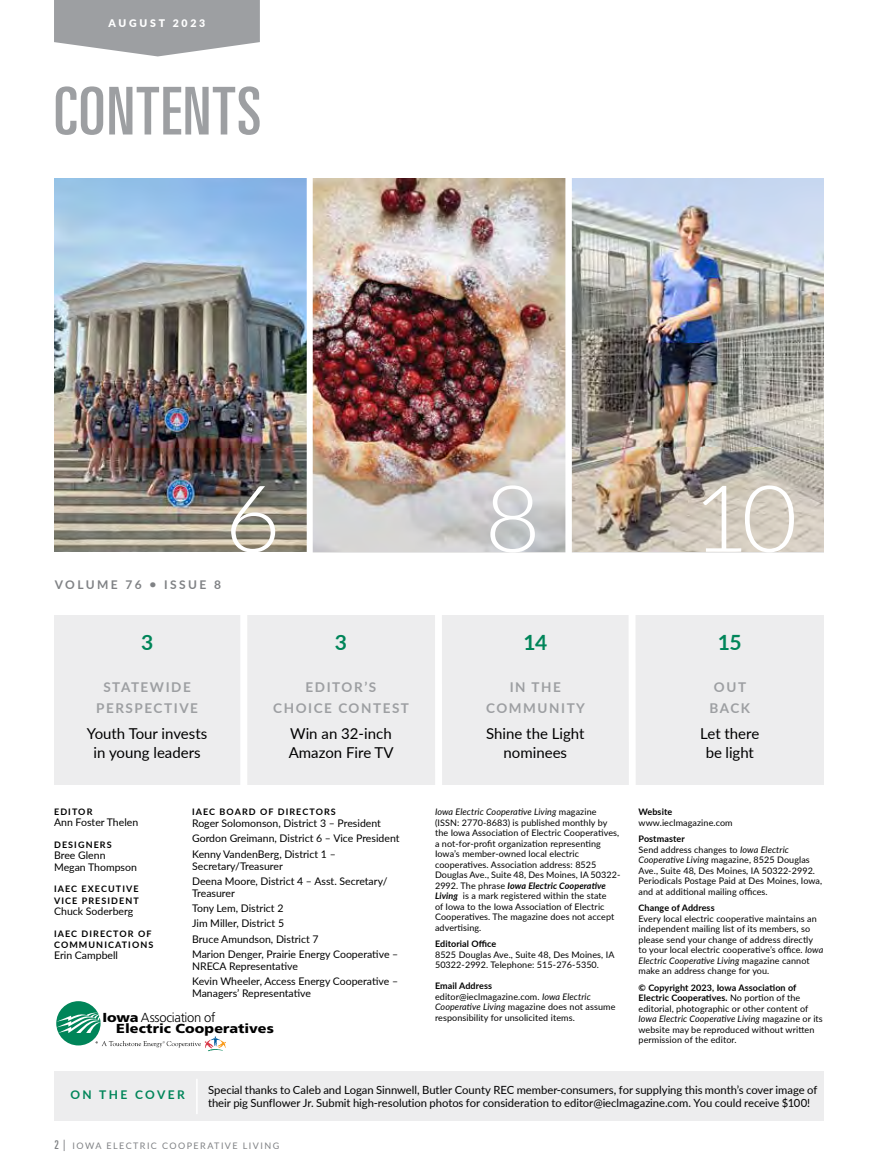
<style>
.page{position:relative;width:878px;height:1175px;background:#fff}
.page>*{position:absolute;margin:0;border:0;box-sizing:border-box;transform-origin:0 0}
.t1{font:300 92.7px "Lato";color:#fff;scale:1.04 1}
.t2{font:ultra-condensed 66px "Univers LT Std";letter-spacing:.02em;color:#9d9fa2}
.t3{font:700 21px "Lato";color:#008559}
.t4{font:15px/19.5px "Lato";color:#000;text-align:center}
.t5{font:700 13.5px/21px "Lato";letter-spacing:.115em;color:#9d9fa2;text-align:center}
.t6{font:900 13.05px/10.9px "Frutiger";letter-spacing:.005em;color:#000;scale:1.1 1}
.t7{font:700 12px "Lato";letter-spacing:.2em;color:#808285}
.t8{font:700 12px "Lato";letter-spacing:.2em;color:#008559}
.t9{font:11.25px/13.5px "Lato";letter-spacing:-.005em;color:#000}
.t10{font:10.5px/15.3px "Lato";color:#000}
.t11{font:900 10.5px "Lato";letter-spacing:.26em;color:#fff}
.t12{font:9px/10.5px "Lato";letter-spacing:.01em;color:#000}
.t13{font:700 9px/11.2px "Lato";letter-spacing:.12em;color:#000}
.t14{font:700 9px "Lato";letter-spacing:.01em;color:#000}
.t15{font:9px "Lato";letter-spacing:.16em;color:#808285}
.s1{font-weight:300}
.s2{font-style:italic}
.s3{font-weight:700;font-style:italic}
.s4{font-weight:700}
.s5{font-family:"Univers LT Std";font-stretch:ultra-condensed;font-size:12px}
.s6{font-size:12px}
</style>
<div class="page">
<img style="left:571px;top:178px;width:253px;height:256px">
<img style="left:313px;top:178px;width:252px;height:256px">
<img style="left:313px;top:434px;width:511px;height:118px">
<div style="left:54px;top:614px;width:770px;height:170px;background:#ededee"></div>
<div style="left:54px;top:1071px;width:770px;height:49px;background:#ededee"></div>
<div style="left:240px;top:612px;width:6px;height:179px;background:#fff"></div>
<div style="left:435px;top:612px;width:6px;height:178px;background:#fff"></div>
<div style="left:628px;top:611px;width:7px;height:180px;background:#f1f1f2"></div>
<svg style="left:56px;top:1001px;width:170px;height:50px"></svg>
<div style="left:241px;top:611px;width:6px;height:180px;background:#fff"></div>
<div style="left:436px;top:611px;width:6px;height:179px;background:#fff"></div>
<div style="left:629px;top:610px;width:6px;height:181px;background:#fff"></div>
<hr style="left:196px;top:1078px;width:2px;height:36px;background:#fff">
<svg style="left:54px;top:0;width:206px;height:56px;background:#a8aaad"></svg>
<div style="left:565px;top:168px;width:6px;height:398px;background:#fff"></div>
<img style="left:55px;top:178px;width:252px;height:374px">
<p class="t11" style="left:109px;top:15px;width:98px">AUGUST 2023</p>
<h2 class="t2" style="left:54px;top:73px;width:209px">CONTENTS</h2>
<h1 class="t1" style="left:224px;top:454px;width:55px">6</h1>
<h1 class="t1" style="left:484px;top:454px;width:55px">8</h1>
<h1 class="t1" style="left:693px;top:454px;width:102px">10</h1>
<h3 class="t7" style="left:55px;top:575px;width:168px">VOLUME 76 • ISSUE 8</h3>
<h3 class="t3" style="left:141px;top:626px;width:14px">3</h3>
<h3 class="t5" style="left:96px;top:675px;width:103px">STATEWIDE<br>PERSPECTIVE</h3>
<h3 class="t4" style="left:87px;top:723px;width:122px">Youth Tour invests in young leaders</h3>
<h3 class="t3" style="left:335px;top:626px;width:14px">3</h3>
<h3 class="t5" style="left:273px;top:675px;width:137px">EDITOR’S<br>CHOICE CONTEST</h3>
<h3 class="t4" style="left:289px;top:723px;width:106px;text-align:left">Win an 32-inch<br>Amazon Fire TV</h3>
<h3 class="t3" style="left:523px;top:626px;width:25px">14</h3>
<h3 class="t5" style="left:486px;top:675px;width:100px">IN THE<br>COMMUNITY</h3>
<h3 class="t4" style="left:486px;top:723px;width:100px">Shine the Light nominees</h3>
<h3 class="t3" style="left:718px;top:626px;width:25px">15</h3>
<h3 class="t5" style="left:709px;top:675px;width:42px">OUT<br>BACK</h3>
<h3 class="t4" style="left:700px;top:723px;width:60px">Let there be light</h3>
<p class="t13" style="left:54px;top:806px;width:40px">EDITOR</p>
<p class="t10" style="left:54px;top:814px;width:86px">Ann Foster Thelen</p>
<p class="t13" style="left:54px;top:839px;width:59px">DESIGNERS</p>
<p class="t10" style="left:54px;top:849px;width:84px;line-height:11.2px">Bree Glenn<br>Megan Thompson</p>
<p class="t13" style="left:54px;top:883px;width:86px">IAEC EXECUTIVE<br>VICE PRESIDENT</p>
<p class="t10" style="left:54px;top:903px;width:81px">Chuck Soderberg</p>
<p class="t13" style="left:54px;top:927px;width:101px">IAEC DIRECTOR OF<br>COMMUNICATIONS</p>
<p class="t10" style="left:54px;top:947px;width:65px">Erin Campbell</p>
<p class="t13" style="left:192px;top:806px;width:145px">IAEC BOARD OF DIRECTORS</p>
<p class="t10" style="left:192px;top:815px;width:209px">Roger Solomonson, District 3 – President<br>Gordon Greimann, District 6 – Vice President<br>Kenny VandenBerg, District 1 –</p>
<p class="t10" style="left:192px;top:857px;width:197px">Secretary/Treasurer<br>Deena Moore, District 4 – Asst. Secretary/</p>
<p class="t10" style="left:192px;top:885px;width:208px">Treasurer<br>Tony Lem, District 2<br>Jim Miller, District 5<br>Bruce Amundson, District 7<br>Marion Denger, Prairie Energy Cooperative –</p>
<p class="t10" style="left:192px;top:958px;width:207px">NRECA Representative<br>Kevin Wheeler, Access Energy Cooperative –</p>
<p class="t10" style="left:192px;top:985px;width:120px">Managers’ Representative</p>
<h3 class="t6" style="left:116px;top:1012px;width:145px;text-indent:-14px">Iowa <span class="s1">Association of<br></span>Electric Cooperatives</h3>
<p class="t12" style="left:435px;top:806px;width:187px"><span class="s2">Iowa Electric Cooperative Living</span> magazine (ISSN: 2770-8683) is published monthly by the Iowa Association of Electric Cooperatives, a not-for-profit organization representing Iowa’s member-owned local electric cooperatives. Association address: 8525<br>Douglas Ave., Suite 48, Des Moines, IA 50322- 2992. The phrase <span class="s3">Iowa Electric Cooperative Living</span> is a mark registered within the state<br>of Iowa to the Iowa Association of Electric Cooperatives. The magazine does not accept advertising.</p>
<p class="t14" style="left:435px;top:937px;width:63px">Editorial Office</p>
<p class="t12" style="left:435px;top:948px;width:181px">8525 Douglas Ave., Suite 48, Des Moines, IA<br>50322-2992. Telephone: 515-276-5350.</p>
<p class="t12" style="left:435px;top:980px;width:182px"><span class="s4">Email Address<br></span>editor@ieclmagazine.com. <span class="s2">Iowa Electric Cooperative Living</span> magazine does not assume responsibility for unsolicited items.</p>
<p class="t14" style="left:638px;top:805px;width:35px">Website</p>
<p class="t12" style="left:638px;top:816px;width:96px">www.ieclmagazine.com</p>
<p class="t12" style="left:638px;top:833px;width:185px"><span class="s4">Postmaster<br></span>Send address changes to <span class="s2">Iowa Electric Cooperative Living</span> magazine, 8525 Douglas Ave., Suite 48, Des Moines, IA 50322-2992.<br>Periodicals Postage Paid at Des Moines, Iowa, and at additional mailing offices.</p>
<p class="t14" style="left:638px;top:901px;width:78px">Change of Address</p>
<p class="t12" style="left:638px;top:912px;width:186px">Every local electric cooperative maintains an independent mailing list of its members, so please send your change of address directly to your local electric cooperative’s office. <span class="s2">Iowa Electric Cooperative Living</span> magazine cannot make an address change for you.</p>
<p class="t12" style="left:638px;top:981px;width:186px"><span class="s4">© Copyright 2023, Iowa Association of Electric Cooperatives.</span> No portion of the editorial, photographic or other content of <span class="s2">Iowa Electric Cooperative Living</span> magazine or its website may be reproduced without written permission of the editor.</p>
<h3 class="t8" style="left:70px;top:1085px;width:116px">ON THE COVER</h3>
<p class="t9" style="left:208px;top:1082px;width:610px">Special thanks to Caleb and Logan Sinnwell, Butler County REC member-consumers, for supplying this month’s cover image of their pig Sunflower Jr. Submit high-resolution photos for consideration to editor@ieclmagazine.com. You could receive $100!</p>
<p class="t15" style="left:55px;top:1139px;width:226px"><span class="s5">2</span> <span class="s6">|</span> IOWA ELECTRIC COOPERATIVE LIVING</p>
</div>
